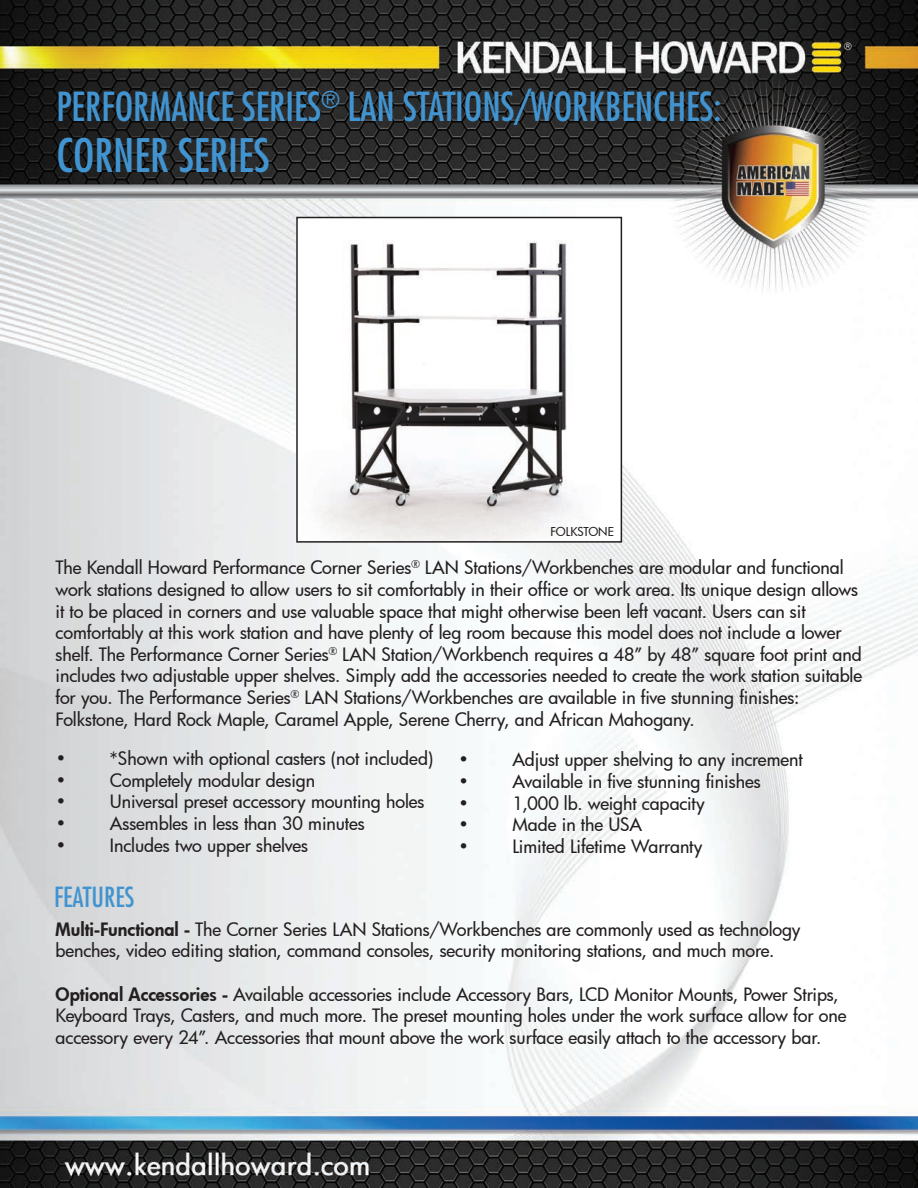
<style>
.page{position:relative;width:918px;height:1188px;background:#fff}
.page>*{position:absolute;margin:0;border:0;box-sizing:border-box;transform-origin:0 0}
.t1{font:condensed 45px "Futura Std";color:#4194d0}
.t2{font:condensed 39px "Futura Std";color:#4194d0}
.t3{font:condensed 27px "Futura Std";color:#4194d0}
.t4{font:500 18px/21.6px "Futura";letter-spacing:-.005em;color:#231f20}
.t5{font:500 12px "Futura";letter-spacing:-.01em;color:#231f20}
.s1{font-weight:800}
</style>
<div class="page">
<img style="left:0;top:0;width:918px;height:1188px">
<img style="left:299px;top:220px;width:320px;height:320px">
<div style="left:296px;top:217px;width:326px;height:326px;border:2px solid #231f20"></div>
<h2 class="t2" style="left:56px;top:83px;width:666px">PERFORMANCE SERIES<sup>®</sup> LAN STATIONS/WORKBENCHES:</h2>
<h1 class="t1" style="left:56px;top:128px;width:215px">CORNER SERIES</h1>
<p class="t5" style="left:550px;top:523px;width:65px">FOLKSTONE</p>
<p class="t4" style="left:55px;top:557px;width:808px">The Kendall Howard Performance Corner Series<sup>®</sup> LAN Stations/Workbenches are modular and functional work stations designed to allow users to sit comfortably in their office or work area. Its unique design allows it to be placed in corners and use valuable space that might otherwise been left vacant. Users can sit comfortably at this work station and have plenty of leg room because this model does not include a lower shelf. The Performance Corner Series<sup>®</sup> LAN Station/Workbench requires a 48” by 48” square foot print and includes two adjustable upper shelves. Simply add the accessories needed to create the work station suitable for you. The Performance Series<sup>®</sup> LAN Stations/Workbenches are available in five stunning finishes:<br>Folkstone, Hard Rock Maple, Caramel Apple, Serene Cherry, and African Mahogany.</p>
<p class="t4" style="left:459px;top:749px;width:12px">•</p>
<p class="t4" style="left:513px;top:749px;width:292px">Adjust upper shelving to any increment</p>
<p class="t4" style="left:459px;top:770px;width:12px">•</p>
<p class="t4" style="left:513px;top:770px;width:250px">Available in five stunning finishes</p>
<p class="t4" style="left:459px;top:792px;width:12px">•</p>
<p class="t4" style="left:513px;top:792px;width:194px">1,000 lb. weight capacity</p>
<p class="t4" style="left:459px;top:813px;width:12px">•</p>
<p class="t4" style="left:513px;top:813px;width:131px">Made in the USA</p>
<p class="t4" style="left:459px;top:835px;width:12px">•</p>
<p class="t4" style="left:513px;top:835px;width:192px">Limited Lifetime Warranty</p>
<p class="t4" style="left:56px;top:747px;width:12px">•</p>
<p class="t4" style="left:110px;top:747px;width:325px">*Shown with optional casters (not included)</p>
<p class="t4" style="left:56px;top:769px;width:12px">•</p>
<p class="t4" style="left:110px;top:769px;width:207px">Completely modular design</p>
<p class="t4" style="left:56px;top:791px;width:12px">•</p>
<p class="t4" style="left:110px;top:791px;width:316px">Universal preset accessory mounting holes</p>
<p class="t4" style="left:56px;top:812px;width:12px">•</p>
<p class="t4" style="left:110px;top:812px;width:256px">Assembles in less than 30 minutes</p>
<p class="t4" style="left:56px;top:834px;width:12px">•</p>
<p class="t4" style="left:110px;top:834px;width:200px">Includes two upper shelves</p>
<h3 class="t3" style="left:54px;top:881px;width:82px">FEATURES</h3>
<p class="t4" style="left:56px;top:918px;width:747px"><span class="s1">Multi-Functional -</span> The Corner Series LAN Stations/Workbenches are commonly used as technology benches, video editing station, command consoles, security monitoring stations, and much more.</p>
<p class="t4" style="left:56px;top:983px;width:793px"><span class="s1">Optional Accessories -</span> Available accessories include Accessory Bars, LCD Monitor Mounts, Power Strips,<br>Keyboard Trays, Casters, and much more. The preset mounting holes under the work surface allow for one accessory every 24”. Accessories that mount above the work surface easily attach to the accessory bar.</p>
</div>
